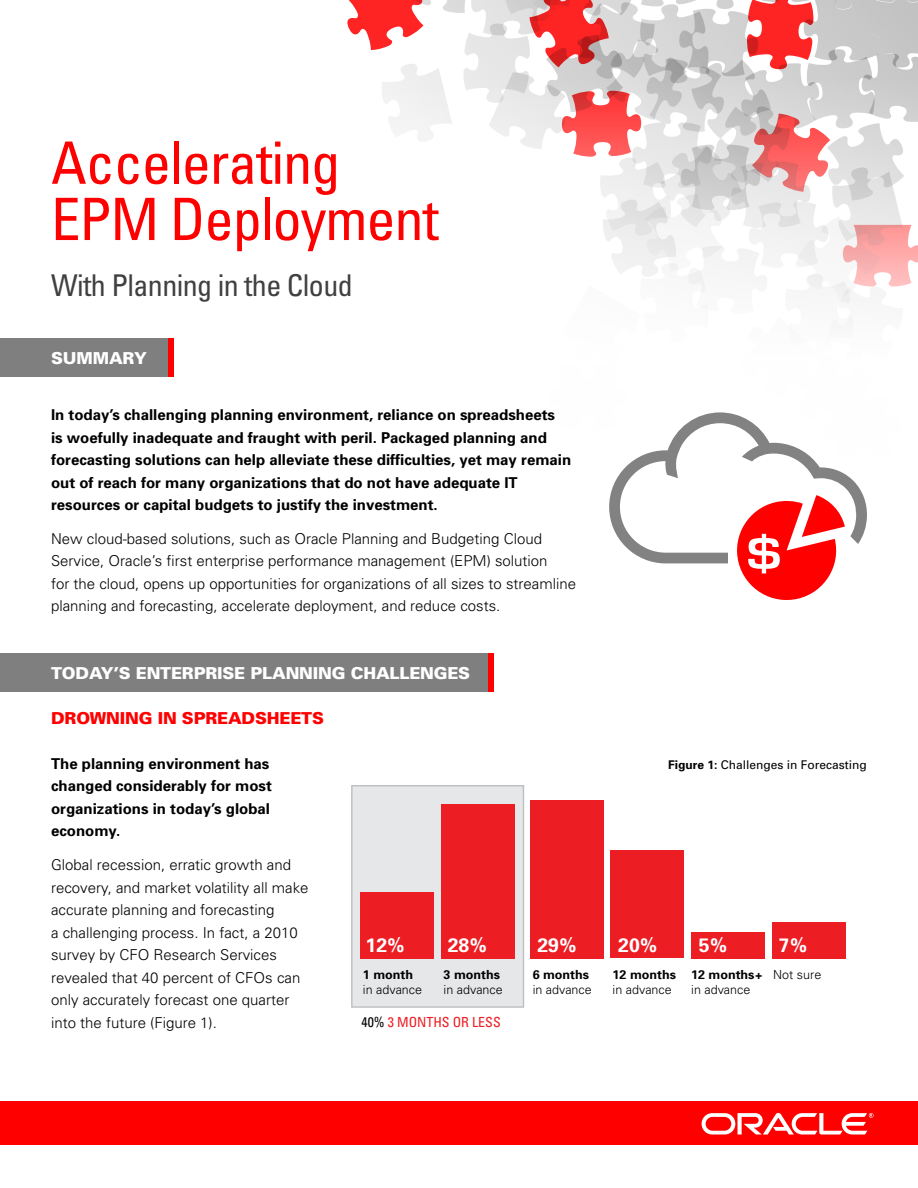
<style>
.page{position:relative;width:918px;height:1188px;background:#fff}
.page>*{position:absolute;margin:0;border:0;box-sizing:border-box;transform-origin:0 0}
.t1{font:condensed 58.5px/56.2px "Univers";letter-spacing:-.02em;color:#f00}
.t2{font:condensed 30px "Univers";letter-spacing:-.02em;color:#404040}
.t3{font:700 19.5px "Univers";color:#fff}
.t4{font:900 16.5px "Univers";letter-spacing:-.01em;color:#fff}
.t5{font:900 16.5px "Univers";letter-spacing:-.01em;color:#f00}
.t6{font:300 15px/22.5px "Univers";color:#000}
.t7{font:700 15px/22.5px "Univers";color:#000}
.t8{font:condensed 13.95px "Univers";color:#ed1d24}
.t9{font:300 12.6px "Univers";color:#000}
.t10{font:700 12.6px "Univers";color:#000}
.t11{font:12px "Univers";color:#000}
.s1{font-weight:700}
.s2{color:#000}
</style>
<div class="page">
<div style="left:0;top:1102px;width:918px;height:43px;background:#f00"></div>
<svg style="left:702px;top:1113px;width:172px;height:22px"></svg>
<div style="left:0;top:338px;width:168px;height:39px;background:#7f7f7f"></div>
<div style="left:0;top:653px;width:489px;height:39px;background:#7f7f7f"></div>
<div style="left:168px;top:338px;width:6px;height:39px;background:#f00"></div>
<div style="left:489px;top:653px;width:5px;height:39px;background:#f00"></div>
<div style="left:352px;top:786px;width:171px;height:221px;background:#e6e7e8"></div>
<div style="left:351px;top:785px;width:173px;height:223px;border:1px solid #bcbec0"></div>
<div style="left:360px;top:892px;width:74px;height:66px;background:#ed1d24"></div>
<div style="left:441px;top:804px;width:74px;height:154px;background:#ed1d24"></div>
<div style="left:530px;top:800px;width:74px;height:158px;background:#ed1d24"></div>
<div style="left:611px;top:850px;width:73px;height:108px;background:#ed1d24"></div>
<div style="left:691px;top:932px;width:74px;height:26px;background:#ed1d24"></div>
<div style="left:772px;top:922px;width:74px;height:36px;background:#ed1d24"></div>
<svg style="left:347px;top:0;width:571px;height:600px"></svg>
<h1 class="t1" style="left:51px;top:134px;width:389px">Accelerating<br>EPM Deployment</h1>
<h2 class="t2" style="left:51px;top:267px;width:303px">With Planning in the Cloud</h2>
<p class="t4" style="left:51px;top:348px;width:97px">SUMMARY</p>
<p class="t7" style="left:51px;top:403px;width:522px">In today’s challenging planning environment, reliance on spreadsheets<br>is woefully inadequate and fraught with peril. Packaged planning and forecasting solutions can help alleviate these difficulties, yet may remain out of reach for many organizations that do not have adequate IT resources or capital budgets to justify the investment.</p>
<p class="t6" style="left:51px;top:527px;width:527px">New cloud-based solutions, such as Oracle Planning and Budgeting Cloud Service, Oracle’s first enterprise performance management (EPM) solution<br>for the cloud, opens up opportunities for organizations of all sizes to streamline planning and forecasting, accelerate deployment, and reduce costs.</p>
<p class="t4" style="left:51px;top:663px;width:421px">TODAY’S ENTERPRISE PLANNING CHALLENGES</p>
<p class="t5" style="left:51px;top:708px;width:274px">DROWNING IN SPREADSHEETS</p>
<p class="t7" style="left:51px;top:752px;width:222px">The planning environment has changed considerably for most organizations in today’s global economy.</p>
<p class="t6" style="left:51px;top:853px;width:259px">Global recession, erratic growth and recovery, and market volatility all make accurate planning and forecasting<br>a challenging process. In fact, a 2010 survey by CFO Research Services revealed that 40 percent of CFOs can only accurately forecast one quarter into the future (Figure 1).</p>
<p class="t11" style="left:668px;top:758px;width:200px"><span class="s1">Figure 1:</span> Challenges in Forecasting</p>
<h3 class="t3" style="left:366px;top:933px;width:40px">12%</h3>
<h3 class="t3" style="left:448px;top:933px;width:40px">28%</h3>
<h3 class="t3" style="left:537px;top:933px;width:40px">29%</h3>
<h3 class="t3" style="left:618px;top:933px;width:40px">20%</h3>
<h3 class="t3" style="left:699px;top:933px;width:30px">5%</h3>
<h3 class="t3" style="left:779px;top:933px;width:30px">7%</h3>
<p class="t10" style="left:363px;top:967px;width:52px">1 month</p>
<p class="t9" style="left:363px;top:982px;width:61px">in advance</p>
<p class="t10" style="left:444px;top:967px;width:58px">3 months</p>
<p class="t9" style="left:444px;top:982px;width:61px">in advance</p>
<p class="t10" style="left:533px;top:967px;width:58px">6 months</p>
<p class="t9" style="left:533px;top:982px;width:61px">in advance</p>
<p class="t10" style="left:613px;top:967px;width:65px">12 months</p>
<p class="t9" style="left:613px;top:982px;width:61px">in advance</p>
<p class="t10" style="left:691px;top:967px;width:73px">12 months+</p>
<p class="t9" style="left:691px;top:982px;width:61px">in advance</p>
<p class="t9" style="left:773px;top:967px;width:50px">Not sure</p>
<p class="t8" style="left:362px;top:1013px;width:141px"><span class="s2">40%</span> 3 MONTHS OR LESS</p>
</div>
